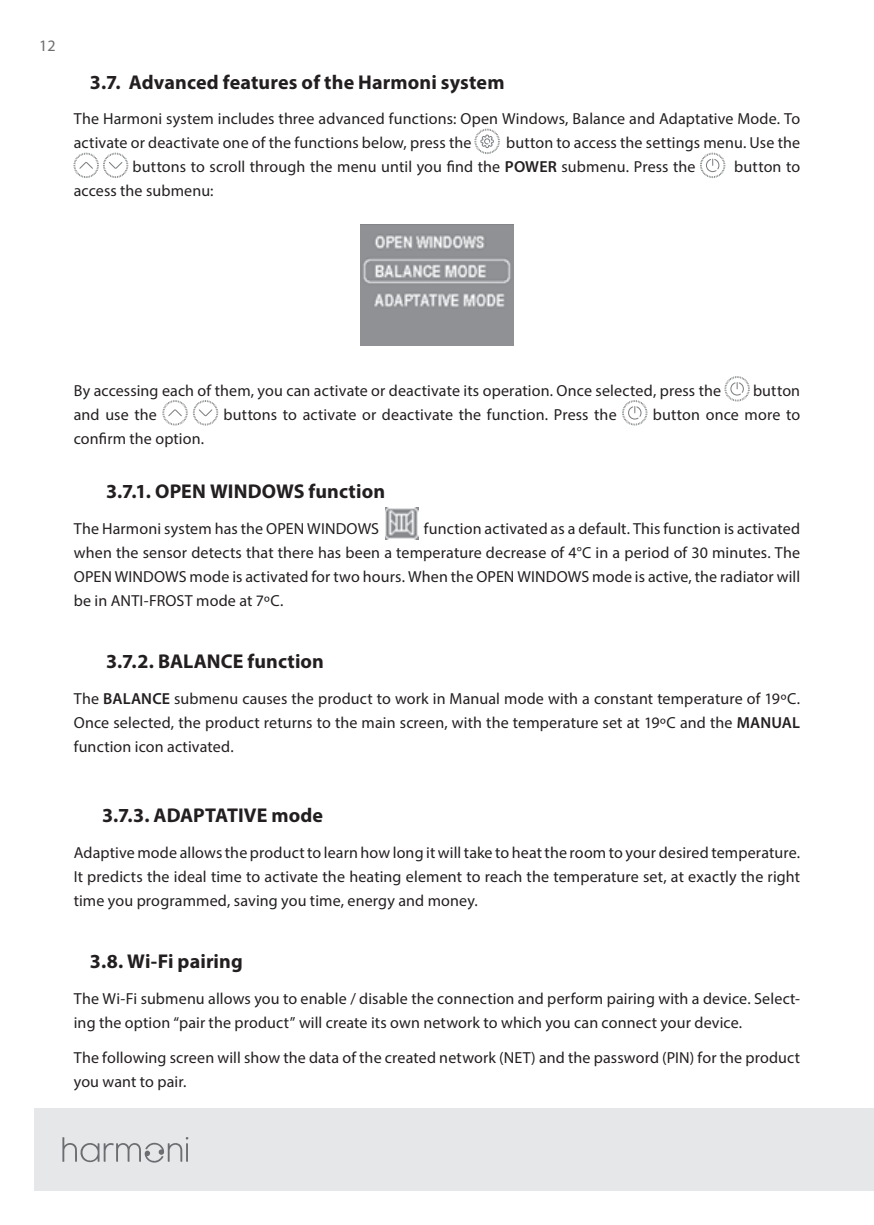
<style>
.page{position:relative;width:874px;height:1225px;background:#fff}
.page>*{position:absolute;margin:0;border:0;box-sizing:border-box;transform-origin:0 0}
.t1{font:700 20px "Myriad Pro";letter-spacing:.005em;color:#231f20}
.t2{font:16px/24px "Myriad Pro";letter-spacing:.01em;color:#231f20}
.t3{font:16px "Myriad Pro";color:#6c6d70}
.s1{font-weight:600}
</style>
<div class="page">
<div style="left:34px;top:1108px;width:839px;height:83px;background:#e6e7e9"></div>
<svg style="left:62px;top:1137px;width:126px;height:26px"></svg>
<svg style="left:474px;top:129px;width:25px;height:25px"></svg>
<svg style="left:73px;top:153px;width:55px;height:25px"></svg>
<svg style="left:700px;top:153px;width:25px;height:25px"></svg>
<img style="left:360px;top:224px;width:153px;height:122px">
<div style="left:365px;top:318px;width:143px;height:23px;background:#8f9194"></div>
<svg style="left:724px;top:376px;width:25px;height:25px"></svg>
<svg style="left:162px;top:400px;width:25px;height:25px"></svg>
<svg style="left:193px;top:400px;width:25px;height:25px"></svg>
<svg style="left:622px;top:400px;width:25px;height:25px"></svg>
<img style="left:385px;top:507px;width:33px;height:32px">
<p class="t3" style="left:39px;top:36px;width:18px">12</p>
<p class="t1" style="left:90px;top:69px;width:416px">3.7. Advanced features of the Harmoni system</p>
<p class="t2" style="left:74px;top:106px;width:727px">The Harmoni system includes three advanced functions: Open Windows, Balance and Adaptative Mode. To activate or deactivate one of the functions below, press the</p>
<p class="t2" style="left:133px;top:130px;width:668px;text-indent:373px">button to access the settings menu. Use the buttons to scroll through the menu until you find the <span class="s1">POWER</span> submenu. Press the</p>
<p class="t2" style="left:734px;top:154px;width:67px">button to</p>
<p class="t2" style="left:74px;top:178px;width:141px">access the submenu:</p>
<p class="t2" style="left:74px;top:378px;width:648px">By accessing each of them, you can activate or deactivate its operation. Once selected, press the</p>
<p class="t2" style="left:752px;top:378px;width:49px">button</p>
<p class="t2" style="left:74px;top:402px;width:85px">and use the</p>
<p class="t2" style="left:223px;top:402px;width:394px">buttons to activate or deactivate the function. Press the</p>
<p class="t2" style="left:652px;top:402px;width:149px">button once more to</p>
<p class="t2" style="left:74px;top:426px;width:132px">confirm the option.</p>
<p class="t1" style="left:106px;top:478px;width:280px">3.7.1. OPEN WINDOWS function</p>
<p class="t2" style="left:74px;top:516px;width:307px">The Harmoni system has the OPEN WINDOWS</p>
<p class="t2" style="left:74px;top:516px;width:727px;text-align:justify;text-indent:350px">function activated as a default. This function is activated when the sensor detects that there has been a temperature decrease of 4°C in a period of 30 minutes. The OPEN WINDOWS mode is activated for two hours. When the OPEN WINDOWS mode is active, the radiator will be in ANTI-FROST mode at 7ºC.</p>
<p class="t1" style="left:106px;top:648px;width:219px">3.7.2. BALANCE function</p>
<p class="t2" style="left:74px;top:686px;width:727px;text-align:justify">The <span class="s1">BALANCE</span> submenu causes the product to work in Manual mode with a constant temperature of 19ºC.<br>Once selected, the product returns to the main screen, with the temperature set at 19ºC and the <span class="s1">MANUAL </span>function icon activated.</p>
<p class="t1" style="left:102px;top:802px;width:222px">3.7.3. ADAPTATIVE mode</p>
<p class="t2" style="left:74px;top:840px;width:727px;text-align:justify">Adaptive mode allows the product to learn how long it will take to heat the room to your desired temperature.<br>It predicts the ideal time to activate the heating element to reach the temperature set, at exactly the right time you programmed, saving you time, energy and money.</p>
<p class="t1" style="left:90px;top:948px;width:154px">3.8. Wi-Fi pairing</p>
<p class="t2" style="left:74px;top:986px;width:727px">The Wi-Fi submenu allows you to enable / disable the connection and perform pairing with a device. Select&shy;ing the option “pair the product” will create its own network to which you can connect your device.</p>
<p class="t2" style="left:74px;top:1045px;width:727px">The following screen will show the data of the created network (NET) and the password (PIN) for the product you want to pair.</p>
</div>
